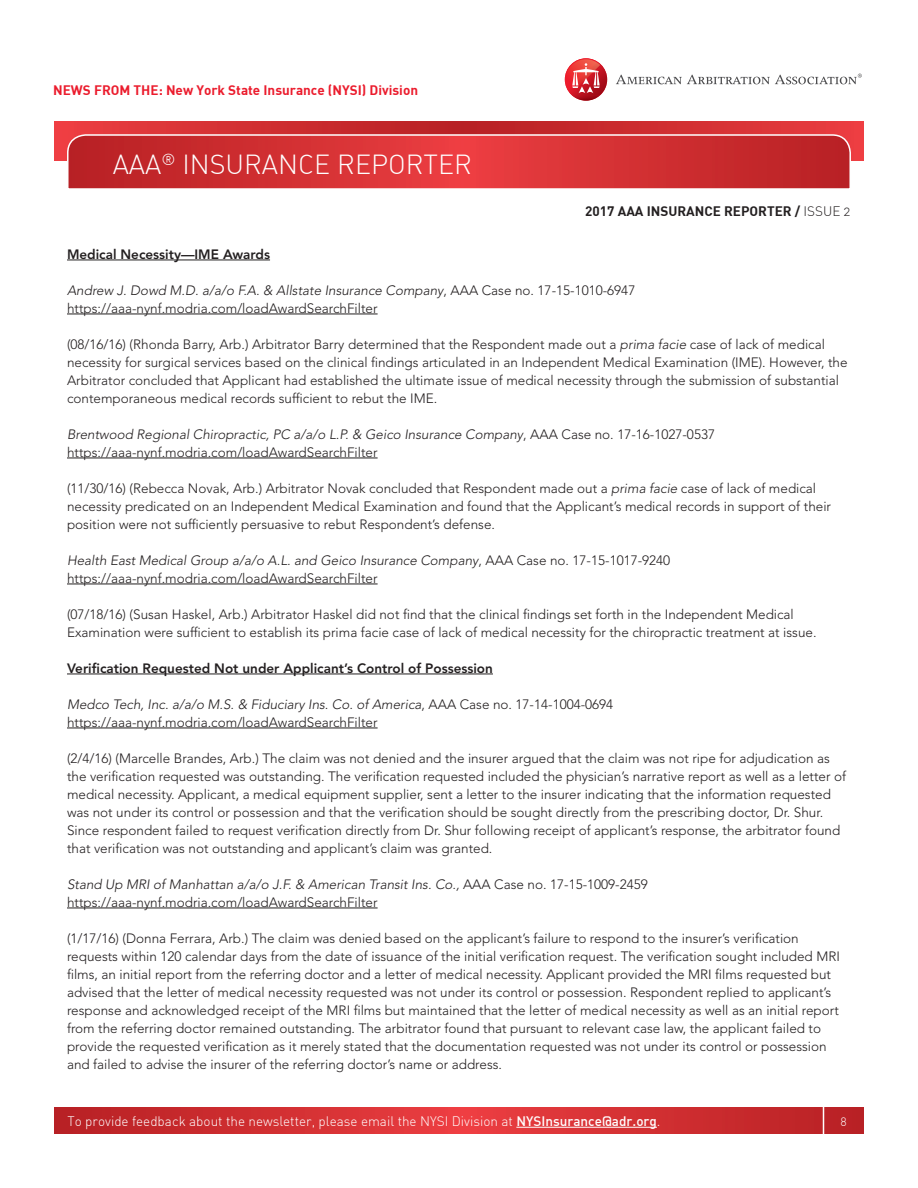
<style>
.page{position:relative;width:918px;height:1188px;background:#fff}
.page>*{position:absolute;margin:0;border:0;box-sizing:border-box;transform-origin:0 0}
.t1{font:27px "DIN Light Alternate";color:#fff}
.t2{font:300 13.5px/18px "Avenir LT Std";color:#231f20}
.t3{font:italic 300 13.5px "Avenir LT Std";color:#231f20}
.t4{font:13.5px "DIN Light Alternate";color:#fff}
.t5{font:800 13.5px "Avenir LT Std";color:#231f20}
.t6{font:13.5px "DIN Bold";color:#eb1c2d}
.t7{font:13.5px "DIN Bold";color:#231f20}
.t8{font:12px "DIN Light Alternate";color:#fff}
.s1{font-family:"DIN Light Alternate"}
.s2{font-style:normal}
.s3{font-style:italic}
.s4{font-family:"DIN Medium Alternate"}
</style>
<div class="page">
<svg style="left:616px;top:74px;width:246px;height:10px"></svg>
<img style="left:565px;top:58px;width:42px;height:43px">
<img style="left:566px;top:59px;width:34px;height:34px">
<svg style="left:572px;top:63px;width:28px;height:30px"></svg>
<svg style="left:54px;top:1107px;width:810px;height:27px;background:#d02f32"></svg>
<hr style="left:516px;top:1127px;width:141px;height:1px;background:#fff">
<hr style="left:823px;top:1094px;width:1px;height:54px;background:#fff">
<svg style="left:55px;top:122px;width:808px;height:38px;background:#d22f32"></svg>
<svg style="left:66px;top:134px;width:786px;height:55px;background:#d2383b"></svg>
<hr style="left:67px;top:260px;width:203px;height:1px;background:#231f20">
<hr style="left:67px;top:314px;width:311px;height:1px;background:#231f20">
<hr style="left:67px;top:458px;width:311px;height:1px;background:#231f20">
<hr style="left:67px;top:584px;width:311px;height:1px;background:#231f20">
<hr style="left:67px;top:674px;width:426px;height:1px;background:#231f20">
<hr style="left:67px;top:728px;width:311px;height:1px;background:#231f20">
<hr style="left:67px;top:908px;width:311px;height:1px;background:#231f20">
<p class="t6" style="left:53px;top:81px;width:366px">NEWS FROM THE: New York State Insurance (NYSI) Division</p>
<h1 class="t1" style="left:113px;top:148px;width:361px">AAA<sup>®</sup> INSURANCE REPORTER</h1>
<p class="t7" style="left:585px;top:203px;width:267px">2017 AAA INSURANCE REPORTER / <span class="s1">ISSUE 2</span></p>
<p class="t5" style="left:67px;top:246px;width:205px">Medical Necessity—IME Awards</p>
<p class="t3" style="left:67px;top:282px;width:570px">Andrew J. Dowd M.D. a/a/o F.A. &amp; Allstate Insurance Company<span class="s2">, AAA Case no. 17-15-1010-6947</span></p>
<p class="t2" style="left:67px;top:299px;width:312px">https://aaa-nynf.modria.com/loadAwardSearchFilter</p>
<p class="t2" style="left:67px;top:335px;width:782px">(08/16/16) (Rhonda Barry, Arb.) Arbitrator Barry determined that the Respondent made out a <span class="s3">prima facie</span> case of lack of medical necessity for surgical services based on the clinical findings articulated in an Independent Medical Examination (IME). However, the Arbitrator concluded that Applicant had established the ultimate issue of medical necessity through the submission of substantial contemporaneous medical records sufficient to rebut the IME.</p>
<p class="t3" style="left:67px;top:426px;width:650px">Brentwood Regional Chiropractic, PC a/a/o L.P. &amp; Geico Insurance Company<span class="s2">, AAA Case no. 17-16-1027-0537</span></p>
<p class="t2" style="left:67px;top:443px;width:312px">https://aaa-nynf.modria.com/loadAwardSearchFilter</p>
<p class="t2" style="left:67px;top:479px;width:766px">(11/30/16) (Rebecca Novak, Arb.) Arbitrator Novak concluded that Respondent made out a <span class="s3">prima facie</span> case of lack of medical necessity predicated on an Independent Medical Examination and found that the Applicant’s medical records in support of their position were not sufficiently persuasive to rebut Respondent’s defense.</p>
<p class="t3" style="left:67px;top:552px;width:605px">Health East Medical Group a/a/o A.L. and Geico Insurance Company<span class="s2">, AAA Case no. 17-15-1017-9240</span></p>
<p class="t2" style="left:67px;top:569px;width:312px">https://aaa-nynf.modria.com/loadAwardSearchFilter</p>
<p class="t2" style="left:67px;top:605px;width:751px">(07/18/16) (Susan Haskel, Arb.) Arbitrator Haskel did not find that the clinical findings set forth in the Independent Medical<br>Examination were sufficient to establish its prima facie case of lack of medical necessity for the chiropractic treatment at issue.</p>
<p class="t5" style="left:67px;top:660px;width:427px">Verification Requested Not under Applicant’s Control of Possession</p>
<p class="t3" style="left:67px;top:696px;width:548px">Medco Tech, Inc. a/a/o M.S. &amp; Fiduciary Ins. Co. of America<span class="s2">, AAA Case no. 17-14-1004-0694</span></p>
<p class="t2" style="left:67px;top:713px;width:312px">https://aaa-nynf.modria.com/loadAwardSearchFilter</p>
<p class="t2" style="left:67px;top:749px;width:781px">(2/4/16) (Marcelle Brandes, Arb.) The claim was not denied and the insurer argued that the claim was not ripe for adjudication as the verification requested was outstanding. The verification requested included the physician’s narrative report as well as a letter of medical necessity. Applicant, a medical equipment supplier, sent a letter to the insurer indicating that the information requested was not under its control or possession and that the verification should be sought directly from the prescribing doctor, Dr. Shur.<br>Since respondent failed to request verification directly from Dr. Shur following receipt of applicant’s response, the arbitrator found that verification was not outstanding and applicant’s claim was granted.</p>
<p class="t3" style="left:67px;top:876px;width:582px">Stand Up MRI of Manhattan a/a/o J.F. &amp; American Transit Ins. Co., <span class="s2">AAA Case no. 17-15-1009-2459</span></p>
<p class="t2" style="left:67px;top:893px;width:312px">https://aaa-nynf.modria.com/loadAwardSearchFilter</p>
<p class="t2" style="left:67px;top:929px;width:774px">(1/17/16) (Donna Ferrara, Arb.) The claim was denied based on the applicant’s failure to respond to the insurer’s verification requests within 120 calendar days from the date of issuance of the initial verification request. The verification sought included MRI films, an initial report from the referring doctor and a letter of medical necessity. Applicant provided the MRI films requested but advised that the letter of medical necessity requested was not under its control or possession. Respondent replied to applicant’s response and acknowledged receipt of the MRI films but maintained that the letter of medical necessity as well as an initial report from the referring doctor remained outstanding. The arbitrator found that pursuant to relevant case law, the applicant failed to provide the requested verification as it merely stated that the documentation requested was not under its control or possession and failed to advise the insurer of the referring doctor’s name or address.</p>
<p class="t4" style="left:68px;top:1113px;width:595px">To provide feedback about the newsletter, please email the NYSI Division at <span class="s4">NYSInsurance@adr.org</span>.</p>
<p class="t8" style="left:841px;top:1114px;width:8px">8</p>
</div>
